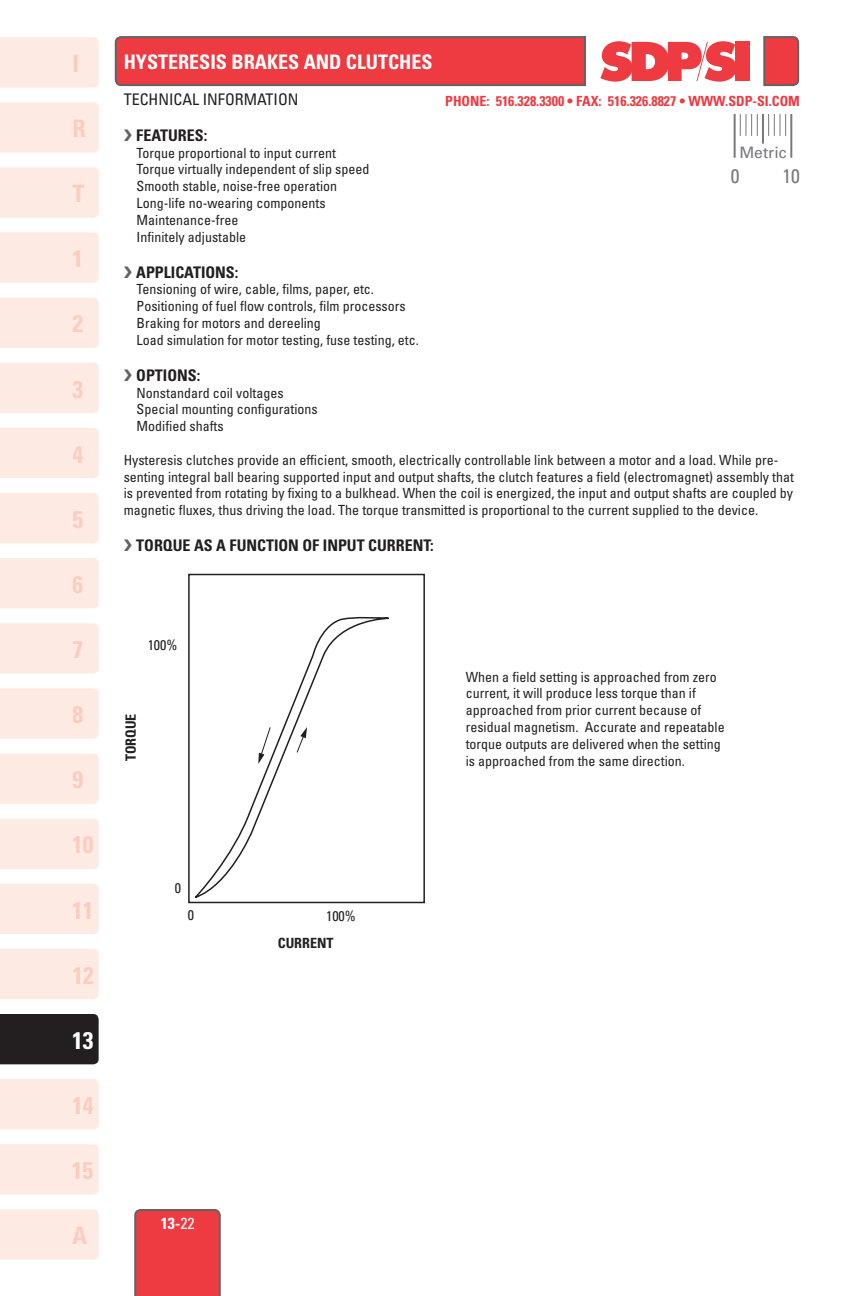
<style>
.page{position:relative;width:864px;height:1296px;background:#fff}
.page>*{position:absolute;margin:0;border:0;box-sizing:border-box;transform-origin:0 0}
.t1{font:700 condensed 24px "Univers";color:#fbcdc0}
.t2{font:700 condensed 24px "Univers";color:#fff}
.t3{font:700 condensed 20px "Univers";color:#fff}
.t4{font:condensed 19.6px "Univers";color:#76787b}
.t5{font:700 condensed 16px "Univers";color:#231f20}
.t6{font:condensed 16px "Univers";color:#231f20}
.t7{font:700 condensed 16px "Univers";color:#fff}
.t8{font:15.8px "Univers";color:#76787b}
.t9{font:700 condensed 14.2px "Univers";color:#231f20}
.t10{font:condensed 14px/16.8px "Univers";color:#231f20}
.t11{font:700 condensed 14px "Univers";color:#ee3a41}
.t12{font:700 condensed 14px "Univers";color:#231f20}
.s1{font-weight:400}
</style>
<div class="page">
<svg style="left:134px;top:1209px;width:87px;height:87px;background:#e43e44"></svg>
<div style="left:0;top:37px;width:99px;height:50px;background:#fdeae3"></div>
<div style="left:0;top:102px;width:99px;height:51px;background:#fdeae3"></div>
<div style="left:0;top:232px;width:99px;height:51px;background:#fdeae3"></div>
<div style="left:0;top:298px;width:99px;height:50px;background:#fdeae3"></div>
<div style="left:0;top:363px;width:99px;height:50px;background:#fdeae3"></div>
<div style="left:0;top:428px;width:99px;height:50px;background:#fdeae3"></div>
<div style="left:0;top:493px;width:99px;height:50px;background:#fdeae3"></div>
<div style="left:0;top:558px;width:99px;height:50px;background:#fdeae3"></div>
<div style="left:0;top:623px;width:99px;height:51px;background:#fdeae3"></div>
<div style="left:0;top:688px;width:99px;height:51px;background:#fdeae3"></div>
<div style="left:0;top:754px;width:99px;height:50px;background:#fdeae3"></div>
<div style="left:0;top:819px;width:99px;height:50px;background:#fdeae3"></div>
<div style="left:0;top:884px;width:99px;height:50px;background:#fdeae3"></div>
<div style="left:0;top:949px;width:99px;height:50px;background:#fdeae3"></div>
<div style="left:0;top:1014px;width:99px;height:50px;background:#231f20"></div>
<div style="left:0;top:167px;width:99px;height:51px;background:#fdeae3"></div>
<div style="left:0;top:1079px;width:99px;height:50px;background:#fdeae3"></div>
<div style="left:0;top:1144px;width:99px;height:51px;background:#fdeae3"></div>
<div style="left:0;top:1209px;width:99px;height:51px;background:#fdeae3"></div>
<div style="left:116px;top:37px;width:682px;height:48px;background:#ee3a41;border-radius:5px"></div>
<div style="left:115px;top:36px;width:684px;height:50px;border:2px solid #636366;border-radius:5px"></div>
<div style="left:586px;top:33px;width:178px;height:54px;background:#fff"></div>
<div style="left:736px;top:42px;width:14px;height:39px;background:#ee3a41"></div>
<svg style="left:600px;top:41px;width:137px;height:41px"></svg>
<hr style="left:584px;top:36px;width:2px;height:50px;background:#636366">
<hr style="left:763px;top:36px;width:2px;height:50px;background:#636366">
<hr style="left:734px;top:115px;width:2px;height:43px;background:#76787b">
<hr style="left:790px;top:115px;width:2px;height:43px;background:#76787b">
<svg style="left:740px;top:115px;width:18px;height:21px"></svg>
<svg style="left:768px;top:115px;width:18px;height:21px"></svg>
<hr style="left:762px;top:115px;width:2px;height:29px;background:#76787b">
<svg style="left:195px;top:616px;width:194px;height:281px"></svg>
<svg style="left:258px;top:727px;width:13px;height:37px"></svg>
<svg style="left:296px;top:727px;width:11px;height:26px"></svg>
<div style="left:188px;top:574px;width:237px;height:329px;border:2px solid #231f20"></div>
<h1 class="t1" style="left:72px;top:48px;width:8px">I</h1>
<h1 class="t1" style="left:72px;top:113px;width:15px">R</h1>
<h1 class="t1" style="left:72px;top:179px;width:13px">T</h1>
<h1 class="t1" style="left:72px;top:244px;width:12px">1</h1>
<h1 class="t1" style="left:72px;top:309px;width:12px">2</h1>
<h1 class="t1" style="left:72px;top:374px;width:12px">3</h1>
<h1 class="t1" style="left:72px;top:439px;width:12px">4</h1>
<h1 class="t1" style="left:72px;top:505px;width:12px">5</h1>
<h1 class="t1" style="left:72px;top:570px;width:12px">6</h1>
<h1 class="t1" style="left:72px;top:635px;width:12px">7</h1>
<h1 class="t1" style="left:72px;top:700px;width:12px">8</h1>
<h1 class="t1" style="left:72px;top:765px;width:12px">9</h1>
<h1 class="t1" style="left:72px;top:830px;width:23px">10</h1>
<h1 class="t1" style="left:72px;top:895px;width:23px">11</h1>
<h1 class="t1" style="left:72px;top:960px;width:23px">12</h1>
<h1 class="t2" style="left:72px;top:1026px;width:23px">13</h1>
<h1 class="t1" style="left:72px;top:1090px;width:23px">14</h1>
<h1 class="t1" style="left:72px;top:1155px;width:23px">15</h1>
<h1 class="t1" style="left:72px;top:1221px;width:16px">A</h1>
<p class="t3" style="left:124px;top:49px;width:310px">HYSTERESIS BRAKES AND CLUTCHES</p>
<p class="t6" style="left:124px;top:89px;width:176px">TECHNICAL INFORMATION</p>
<p class="t5" style="left:136px;top:125px;width:73px">FEATURES:</p>
<p class="t10" style="left:137px;top:144px;width:201px">Torque proportional to input current</p>
<p class="t10" style="left:137px;top:161px;width:234px">Torque virtually independent of slip speed</p>
<p class="t10" style="left:137px;top:177px;width:202px">Smooth stable, noise-free operation</p>
<p class="t10" style="left:137px;top:194px;width:190px">Long-life no-wearing components</p>
<p class="t10" style="left:137px;top:211px;width:103px">Maintenance-free</p>
<p class="t10" style="left:137px;top:228px;width:111px">Infinitely adjustable</p>
<p class="t5" style="left:136px;top:262px;width:104px">APPLICATIONS:</p>
<p class="t10" style="left:137px;top:281px;width:239px">Tensioning of wire, cable, films, paper, etc.</p>
<p class="t10" style="left:137px;top:297px;width:271px">Positioning of fuel flow controls, film processors</p>
<p class="t10" style="left:137px;top:314px;width:186px">Braking for motors and dereeling</p>
<p class="t10" style="left:137px;top:331px;width:284px">Load simulation for motor testing, fuse testing, etc.</p>
<p class="t5" style="left:136px;top:365px;width:66px">OPTIONS:</p>
<p class="t10" style="left:137px;top:384px;width:148px">Nonstandard coil voltages</p>
<p class="t10" style="left:137px;top:401px;width:183px">Special mounting configurations</p>
<p class="t10" style="left:137px;top:417px;width:89px">Modified shafts</p>
<p class="t10" style="left:124px;top:451px;width:672px">Hysteresis clutches provide an efficient, smooth, electrically controllable link between a motor and a load. While pre&shy;senting integral ball bearing supported input and output shafts, the clutch features a field (electromagnet) assembly that is prevented from rotating by fixing to a bulkhead. When the coil is energized, the input and output shafts are coupled by magnetic fluxes, thus driving the load. The torque transmitted is proportional to the current supplied to the device.</p>
<p class="t5" style="left:136px;top:536px;width:299px">TORQUE AS A FUNCTION OF INPUT CURRENT:</p>
<p class="t11" style="left:445px;top:92px;width:356px">PHONE: 516.328.3300 • FAX: 516.326.8827 • WWW.SDP-SI.COM</p>
<p class="t8" style="left:739px;top:142px;width:49px">Metric</p>
<h3 class="t4" style="left:731px;top:163px;width:10px">0</h3>
<h3 class="t4" style="left:782px;top:163px;width:19px">10</h3>
<p class="t10" style="left:148px;top:637px;width:31px">100%</p>
<p class="t9" style="left:122px;top:761px;width:49px;rotate:-90deg">TORQUE</p>
<p class="t10" style="left:175px;top:879px;width:8px">0</p>
<p class="t10" style="left:188px;top:907px;width:8px">0</p>
<p class="t10" style="left:326px;top:907px;width:31px">100%</p>
<p class="t12" style="left:278px;top:934px;width:57px">CURRENT</p>
<p class="t7" style="left:161px;top:1213px;width:35px">13-<span class="s1">22</span></p>
<p class="t10" style="left:466px;top:668px;width:260px">When a field setting is approached from zero current, it will produce less torque than if approached from prior current because of residual magnetism. Accurate and repeatable torque outputs are delivered when the setting is approached from the same direction.</p>
</div>
